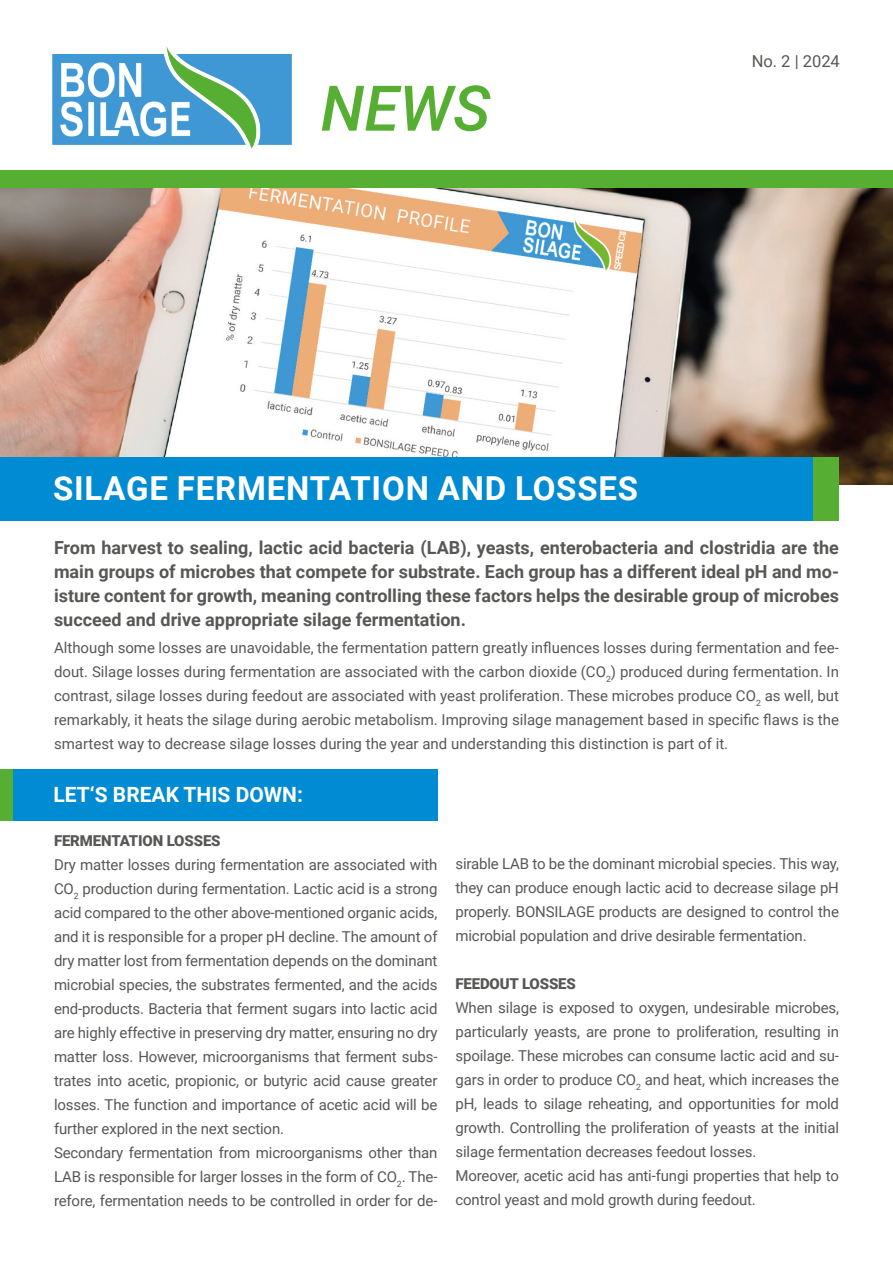
<style>
.page{position:relative;width:893px;height:1263px;background:#fff}
.page>*{position:absolute;margin:0;border:0;box-sizing:border-box;transform-origin:0 0}
.t1{font:italic 500 63px "Roboto";color:#56af33}
.Überschrift{font:700 33px "Roboto";letter-spacing:.025em;color:#fff}
.Header_kleine_Box{font:700 21px "Roboto";color:#fff}
.Absatzformat_1{font:700 18px/24px "Roboto";color:#575756;text-align:justify}
.t2{font:16.5px "Roboto";color:#575756}
.Absatzformat_1-2{font:15px/24px "Roboto";letter-spacing:-.01em;color:#575756;text-align:justify}
.Absatzformat_1-3{font:900 15px "Roboto";letter-spacing:-.01em;color:#575756}
</style>
<div class="page">
<img style="left:0;top:187px;width:893px;height:298px">
<div style="left:0;top:170px;width:893px;height:17px;background:#56af33"></div>
<img style="left:52px;top:46px;width:240px;height:103px">
<div style="left:0;top:457px;width:839px;height:64px;background:#008bd2"></div>
<div style="left:813px;top:457px;width:26px;height:64px;background:#56af33"></div>
<div style="left:0;top:770px;width:437px;height:51px;background:#008bd2"></div>
<div style="left:0;top:770px;width:13px;height:51px;background:#56af33"></div>
<h1 class="t1" style="left:321px;top:64px;width:171px">NEWS</h1>
<p class="t2" style="left:752px;top:50px;width:90px">No. 2 | 2024</p>
<p class="Überschrift" style="left:53px;top:465px;width:587px">SILAGE FERMENTATION AND LOSSES</p>
<p class="Absatzformat_1" style="left:54px;top:535px;width:786px">From harvest to sealing, lactic acid bacteria (LAB), yeasts, enterobacteria and clostridia are the main groups of microbes that compete for substrate. Each group has a different ideal pH and mo&shy;isture content for growth, meaning controlling these factors helps the desirable group of microbes succeed and drive appropriate silage fermentation.</p>
<p class="Absatzformat_1-2" style="left:54px;top:635px;width:786px">Although some losses are unavoidable, the fermentation pattern greatly influences losses during fermentation and fee&shy;dout. Silage losses during fermentation are associated with the carbon dioxide (CO<sub>2</sub>) produced during fermentation. In contrast, silage losses during feedout are associated with yeast proliferation. These microbes produce CO<sub>2</sub> as well, but remarkably, it heats the silage during aerobic metabolism. Improving silage management based in specific flaws is the smartest way to decrease silage losses during the year and understanding this distinction is part of it.</p>
<p class="Header_kleine_Box" style="left:54px;top:779px;width:251px">LET‘S BREAK THIS DOWN:</p>
<p class="Absatzformat_1-3" style="left:54px;top:830px;width:168px">FERMENTATION LOSSES</p>
<p class="Absatzformat_1-2" style="left:54px;top:852px;width:385px">Dry matter losses during fermentation are associated with CO<sub>2</sub> production during fermentation. Lactic acid is a strong acid compared to the other above-mentioned organic acids, and it is responsible for a proper pH decline. The amount of dry matter lost from fermentation depends on the dominant microbial species, the substrates fermented, and the acids end-products. Bacteria that ferment sugars into lactic acid are highly effective in preserving dry matter, ensuring no dry matter loss. However, microorganisms that ferment subs&shy;trates into acetic, propionic, or butyric acid cause greater losses. The function and importance of acetic acid will be further explored in the next section.</p>
<p class="Absatzformat_1-2" style="left:54px;top:1140px;width:385px">Secondary fermentation from microorganisms other than LAB is responsible for larger losses in the form of CO<sub>2</sub>. The&shy;refore, fermentation needs to be controlled in order for de-</p>
<p class="Absatzformat_1-2" style="left:455px;top:851px;width:385px">sirable LAB to be the dominant microbial species. This way, they can produce enough lactic acid to decrease silage pH properly. BONSILAGE products are designed to control the microbial population and drive desirable fermentation.</p>
<p class="Absatzformat_1-3" style="left:455px;top:973px;width:122px">FEEDOUT LOSSES</p>
<p class="Absatzformat_1-2" style="left:455px;top:995px;width:385px">When silage is exposed to oxygen, undesirable microbes, particularly yeasts, are prone to proliferation, resulting in spoilage. These microbes can consume lactic acid and su&shy;gars in order to produce CO<sub>2</sub> and heat, which increases the pH, leads to silage reheating, and opportunities for mold growth. Controlling the proliferation of yeasts at the initial silage fermentation decreases feedout losses.</p>
<p class="Absatzformat_1-2" style="left:455px;top:1163px;width:385px">Moreover, acetic acid has anti-fungi properties that help to control yeast and mold growth during feedout.</p>
</div>
